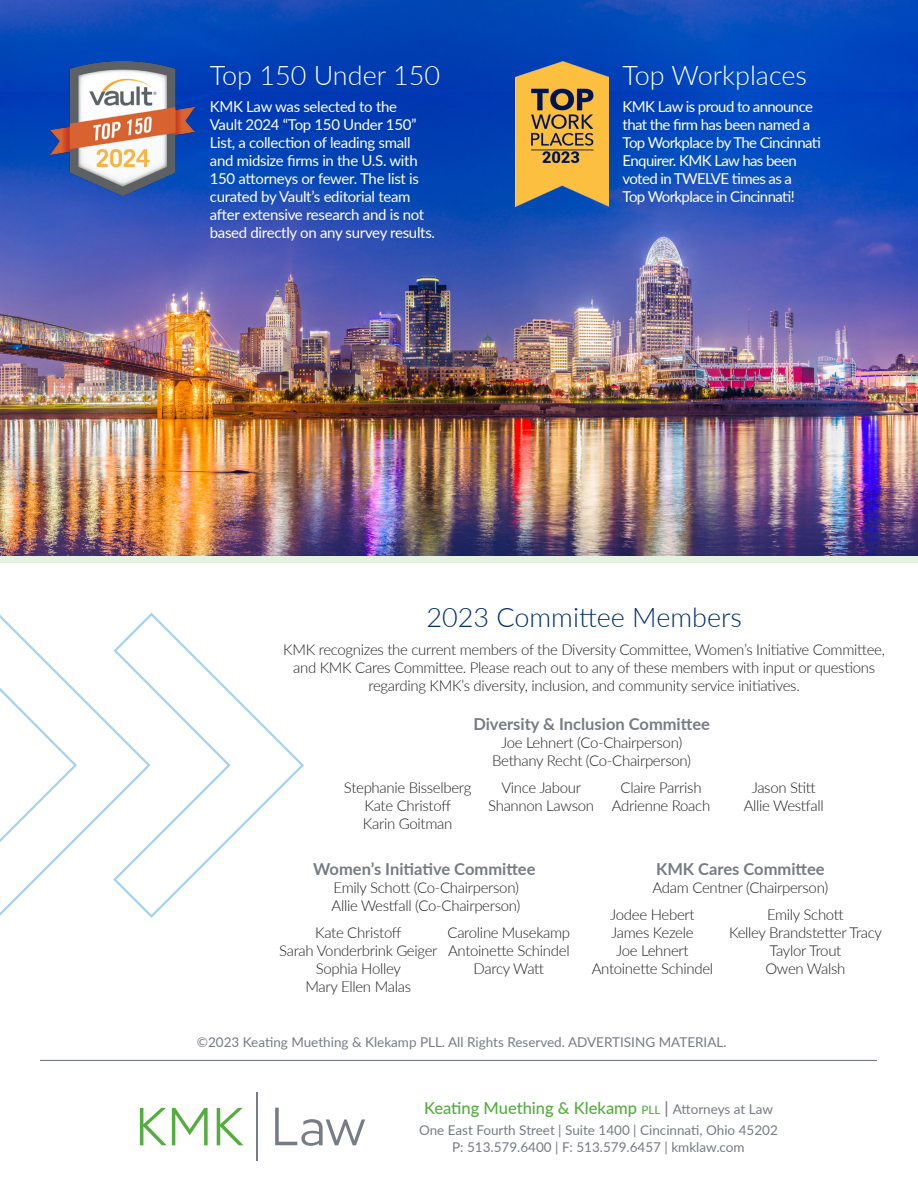
<style>
.page{position:relative;width:918px;height:1188px;background:#fff}
.page>*{position:absolute;margin:0;border:0;box-sizing:border-box;transform-origin:0 0}
.Inside_Title{font:300 27px "Lato";color:#fff}
.Inside_Title-2{font:300 27px "Lato";color:#002f6b}
.Section{font:700 16.5px "Lato";color:#777b83}
.t1{font:500 16.5px "Lato";color:#55ac41}
.Basic_Body{font:300 15px/18px "Lato";letter-spacing:-.02em;color:#231f20;text-align:center}
.Basic_Body-2{font:15px/18px "Lato";letter-spacing:-.025em;color:#fff}
.t2{font:13.5px/16.5px "Lato";color:#777b83;text-align:center}
.s1{font-size:11.55px}
.s2{color:#777b83}
.s3{font-weight:400;font-size:13.5px;color:#777b83}
</style>
<div class="page">
<hr style="left:256px;top:1092px;width:2px;height:69px;background:#777b83">
<svg style="left:275px;top:1108px;width:90px;height:38px"></svg>
<svg style="left:217px;top:1108px;width:26px;height:37px"></svg>
<svg style="left:140px;top:1108px;width:68px;height:37px"></svg>
<hr style="left:40px;top:1060px;width:837px;height:1px;background:#777b83">
<img style="left:0;top:0;width:918px;height:92px">
<div style="left:0;top:534px;width:918px;height:29px;background:linear-gradient(to right,#e5f2e2,#e5f2e2)"></div>
<img style="left:0;top:92px;width:918px;height:463px">
<img style="left:51px;top:62px;width:143px;height:133px">
<svg style="left:0;top:615px;width:113px;height:301px"></svg>
<svg style="left:113px;top:613px;width:191px;height:305px"></svg>
<img style="left:516px;top:62px;width:93px;height:145px">
<p class="Inside_Title" style="left:210px;top:56px;width:232px">Top 150 Under 150</p>
<p class="Basic_Body-2" style="left:210px;top:97px;width:227px">KMK Law was selected to the<br>Vault 2024 “Top 150 Under 150” List, a collection of leading small and midsize firms in the U.S. with 150 attorneys or fewer. The list is curated by Vault’s editorial team after extensive research and is not based directly on any survey results.</p>
<p class="Inside_Title" style="left:623px;top:56px;width:186px">Top Workplaces</p>
<p class="Basic_Body-2" style="left:623px;top:97px;width:200px">KMK Law is proud to announce that the firm has been named a<br>Top Workplace by The Cincinnati<br>Enquirer. KMK Law has been voted in TWELVE times as a<br>Top Workplace in Cincinnati!</p>
<p class="Inside_Title-2" style="left:427px;top:598px;width:317px">2023 Committee Members</p>
<p class="Basic_Body" style="left:283px;top:640px;width:603px">KMK recognizes the current members of the Diversity Committee, Women’s Initiative Committee, and KMK Cares Committee. Please reach out to any of these members with input or questions regarding KMK’s diversity, inclusion, and community service initiatives.</p>
<p class="Section" style="left:473px;top:712px;width:238px">Diversity &amp; Inclusion Committee</p>
<p class="Basic_Body" style="left:501px;top:733px;width:183px">Joe Lehnert (Co-Chairperson)</p>
<p class="Basic_Body" style="left:492px;top:751px;width:200px">Bethany Recht (Co-Chairperson)</p>
<p class="Basic_Body" style="left:344px;top:778px;width:129px">Stephanie Bisselberg</p>
<p class="Basic_Body" style="left:365px;top:796px;width:88px">Kate Christoff</p>
<p class="Basic_Body" style="left:363px;top:814px;width:91px">Karin Goitman</p>
<p class="Basic_Body" style="left:488px;top:778px;width:107px">Vince Jabour<br>Shannon Lawson</p>
<p class="Basic_Body" style="left:612px;top:778px;width:100px">Claire Parrish<br>Adrienne Roach</p>
<p class="Basic_Body" style="left:744px;top:778px;width:82px">Jason Stitt<br>Allie Westfall</p>
<p class="Section" style="left:313px;top:856px;width:224px">Women’s Initiative Committee</p>
<p class="Basic_Body" style="left:334px;top:878px;width:187px">Emily Schott (Co-Chairperson)</p>
<p class="Basic_Body" style="left:332px;top:896px;width:190px">Allie Westfall (Co-Chairperson)</p>
<p class="Basic_Body" style="left:315px;top:923px;width:88px">Kate Christoff</p>
<p class="Basic_Body" style="left:279px;top:941px;width:160px">Sarah Vonderbrink Geiger</p>
<p class="Basic_Body" style="left:316px;top:959px;width:87px">Sophia Holley</p>
<p class="Basic_Body" style="left:305px;top:977px;width:107px">Mary Ellen Malas</p>
<p class="Basic_Body" style="left:448px;top:923px;width:124px">Caroline Musekamp<br>Antoinette Schindel<br>Darcy Watt</p>
<p class="Section" style="left:656px;top:856px;width:170px">KMK Cares Committee</p>
<p class="Basic_Body" style="left:653px;top:878px;width:177px">Adam Centner (Chairperson)</p>
<p class="Basic_Body" style="left:610px;top:905px;width:86px">Jodee Hebert</p>
<p class="Basic_Body" style="left:611px;top:923px;width:84px">James Kezele</p>
<p class="Basic_Body" style="left:616px;top:941px;width:74px">Joe Lehnert</p>
<p class="Basic_Body" style="left:592px;top:959px;width:123px">Antoinette Schindel</p>
<p class="Basic_Body" style="left:729px;top:905px;width:154px">Emily Schott<br>Kelley Brandstetter Tracy<br>Taylor Trout<br>Owen Walsh</p>
<p class="t2" style="left:197px;top:1033px;width:531px">©2023 Keating Muething &amp; Klekamp PLL. All Rights Reserved. ADVERTISING MATERIAL.</p>
<p class="t1" style="left:424px;top:1097px;width:351px">Keating Muething &amp; Klekamp <span class="s1">pll</span> <span class="s2">|</span> <span class="s3">Attorneys at Law</span></p>
<p class="t2" style="left:419px;top:1122px;width:360px">One East Fourth Street | Suite 1400 | Cincinnati, Ohio 45202<br>P: 513.579.6400 | F: 513.579.6457 | kmklaw.com</p>
</div>
